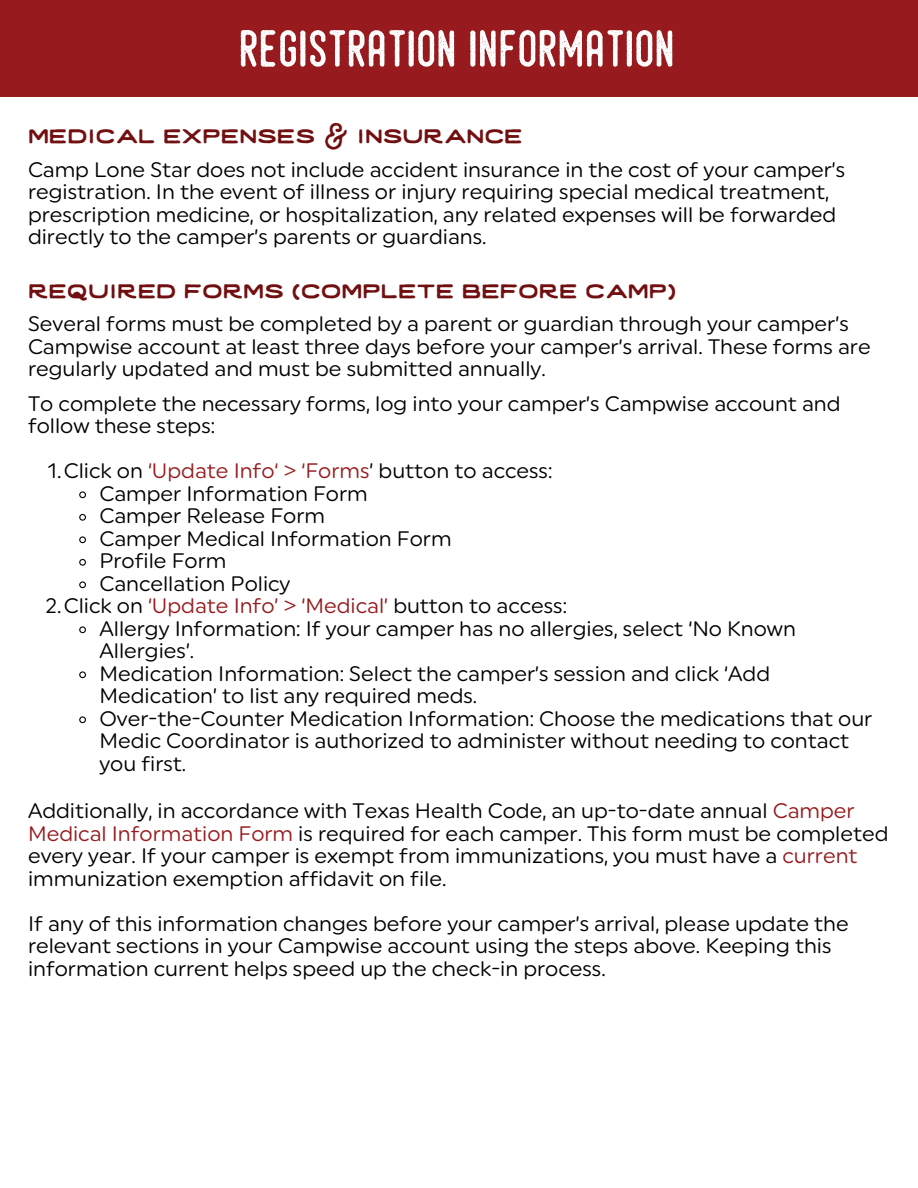
<style>
.page{position:relative;width:918px;height:1188px;background:#fff}
.page>*{position:absolute;margin:0;border:0;box-sizing:border-box;transform-origin:0 0}
.t1{font:51px "Hamurz Vintage";color:#fff}
.t2{font:25.5px "Wayfarer";color:#710f11}
.t3{font:21px/22.5px "Uniform Rnd";color:#000}
.s1{color:#971b1e}
</style>
<div class="page">
<div style="left:0;top:0;width:918px;height:97px;background:#971b1e"></div>
<svg style="left:79px;top:491px;width:7px;height:8px"></svg>
<svg style="left:79px;top:513px;width:7px;height:8px"></svg>
<svg style="left:79px;top:536px;width:7px;height:8px"></svg>
<svg style="left:79px;top:558px;width:7px;height:8px"></svg>
<svg style="left:79px;top:581px;width:7px;height:8px"></svg>
<svg style="left:79px;top:626px;width:7px;height:8px"></svg>
<svg style="left:79px;top:671px;width:7px;height:8px"></svg>
<svg style="left:79px;top:716px;width:7px;height:8px"></svg>
<h1 class="t1" style="left:241px;top:28px;width:438px">REGISTRATION INFORMATION</h1>
<h2 class="t2" style="left:28px;top:118px;width:496px">medical expenses &amp; insurance</h2>
<p class="t3" style="left:28px;top:159px;width:819px">Camp Lone Star does not include accident insurance in the cost of your camper’s registration. In the event of illness or injury requiring special medical treatment, prescription medicine, or hospitalization, any related expenses will be forwarded directly to the camper’s parents or guardians.</p>
<h2 class="t2" style="left:28px;top:272px;width:650px">required forms (complete before camp)</h2>
<p class="t3" style="left:28px;top:314px;width:844px">Several forms must be completed by a parent or guardian through your camper’s<br>Campwise account at least three days before your camper’s arrival. These forms are regularly updated and must be submitted annually.</p>
<p class="t3" style="left:28px;top:393px;width:814px">To complete the necessary forms, log into your camper’s Campwise account and follow these steps:</p>
<p class="t3" style="left:48px;top:461px;width:506px">1.Click on <span class="s1">‘Update Info‘ &gt; ‘Forms</span>’ button to access:</p>
<p class="t3" style="left:99px;top:483px;width:270px">Camper Information Form</p>
<p class="t3" style="left:99px;top:506px;width:227px">Camper Release Form</p>
<p class="t3" style="left:99px;top:528px;width:354px">Camper Medical Information Form</p>
<p class="t3" style="left:99px;top:551px;width:128px">Profile Form</p>
<p class="t3" style="left:99px;top:573px;width:193px">Cancellation Policy</p>
<p class="t3" style="left:46px;top:596px;width:523px">2.Click on <span class="s1">‘Update Info’ &gt; ‘Medical’</span> button to access:</p>
<p class="t3" style="left:99px;top:618px;width:698px">Allergy Information: If your camper has no allergies, select ‘No Known<br>Allergies’.</p>
<p class="t3" style="left:99px;top:663px;width:672px">Medication Information: Select the camper’s session and click ‘Add<br>Medication’ to list any required meds.</p>
<p class="t3" style="left:99px;top:708px;width:775px">Over-the-Counter Medication Information: Choose the medications that our<br>Medic Coordinator is authorized to administer without needing to contact you first.</p>
<p class="t3" style="left:28px;top:800px;width:862px">Additionally, in accordance with Texas Health Code, an up-to-date annual <span class="s1">Camper Medical Information Form</span> is required for each camper. This form must be completed every year. If your camper is exempt from immunizations, you must have a <span class="s1">current </span>immunization exemption affidavit on file.</p>
<p class="t3" style="left:28px;top:913px;width:822px">If any of this information changes before your camper’s arrival, please update the relevant sections in your Campwise account using the steps above. Keeping this information current helps speed up the check-in process.</p>
</div>
